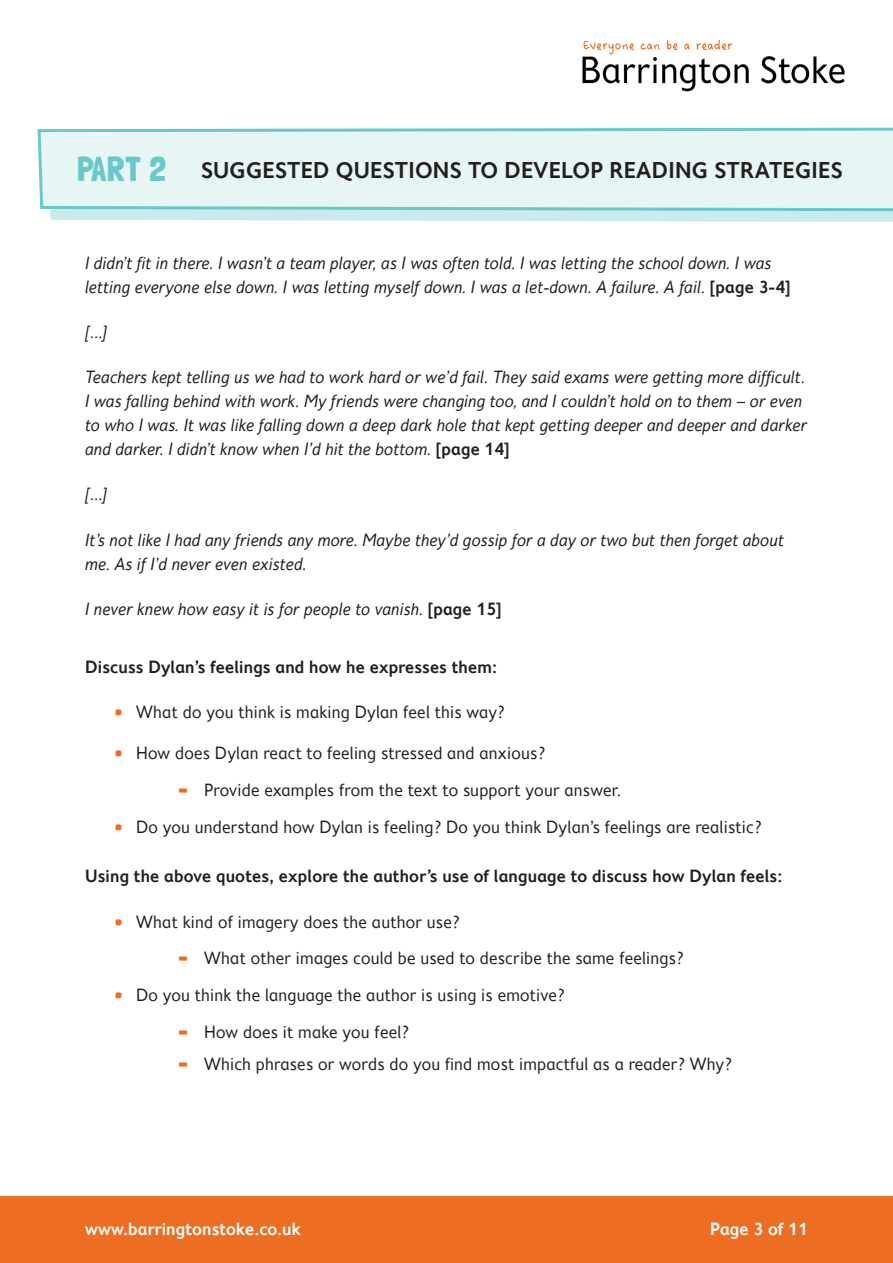
<style>
.page{position:relative;width:893px;height:1263px;background:#fff}
.page>*{position:absolute;margin:0;border:0;box-sizing:border-box;transform-origin:0 0}
.Part_Header{font:600 23.25px "Fiendstar";color:#231f20}
.Book_extract{font:italic 18px/24px "Fiendstar";color:#231f20}
.t1{font:18px "Fiendstar";color:#231f20}
.Text_Semibold{font:600 18px "Fiendstar";color:#231f20}
.t2{font:600 18px "Fiendstar";color:#fff}
.s1{font-family:"Londrina Solid";font-weight:400;font-size:34.5px;color:#69c8c9}
.s2{font-weight:600;font-style:normal}
.s3{font-family:"Londrina Solid";font-size:31.5px;color:#ed6e23}
.s4{font-family:"Londrina Solid";font-size:21px;color:#ed6e23}
</style>
<div class="page">
<div style="left:0;top:1196px;width:893px;height:67px;background:#ed6e23"></div>
<img style="left:582px;top:39px;width:263px;height:53px">
<div style="left:48px;top:138px;width:845px;height:84px;background:#caebec"></div>
<svg style="left:37px;top:127px;width:856px;height:86px;background:#def1f1"></svg>
<p class="Part_Header" style="left:77px;top:157px;width:767px"><span class="s1">PART 2</span> SUGGESTED QUESTIONS TO DEVELOP READING STRATEGIES</p>
<p class="Book_extract" style="left:85px;top:251px;width:707px">I didn’t fit in there. I wasn’t a team player, as I was often told. I was letting the school down. I was letting everyone else down. I was letting myself down. I was a let-down. A failure. A fail. <span class="s2">[page 3-4]</span></p>
<p class="Book_extract" style="left:85px;top:320px;width:24px">[…]</p>
<p class="Book_extract" style="left:85px;top:365px;width:723px">Teachers kept telling us we had to work hard or we’d fail. They said exams were getting more difficult.<br>I was falling behind with work. My friends were changing too, and I couldn’t hold on to them – or even to who I was. It was like falling down a deep dark hole that kept getting deeper and deeper and darker and darker. I didn’t know when I’d hit the bottom. <span class="s2">[page 14]</span></p>
<p class="Book_extract" style="left:85px;top:482px;width:24px">[…]</p>
<p class="Book_extract" style="left:85px;top:528px;width:701px">It’s not like I had any friends any more. Maybe they’d gossip for a day or two but then forget about me. As if I’d never even existed.</p>
<p class="Book_extract" style="left:85px;top:597px;width:418px">I never knew how easy it is for people to vanish. <span class="s2">[page 15]</span></p>
<p class="Text_Semibold" style="left:85px;top:657px;width:414px">Discuss Dylan’s feelings and how he expresses them:</p>
<p class="t1" style="left:115px;top:702px;width:392px"><span class="s3">•</span> What do you think is making Dylan feel this way?</p>
<p class="t1" style="left:115px;top:743px;width:432px"><span class="s3">•</span> How does Dylan react to feeling stressed and anxious?</p>
<p class="t1" style="left:179px;top:780px;width:444px"><span class="s4">–</span> Provide examples from the text to support your answer.</p>
<p class="t1" style="left:115px;top:817px;width:648px"><span class="s3">•</span> Do you understand how Dylan is feeling? Do you think Dylan’s feelings are realistic?</p>
<p class="Text_Semibold" style="left:85px;top:866px;width:699px">Using the above quotes, explore the author’s use of language to discuss how Dylan feels:</p>
<p class="t1" style="left:115px;top:912px;width:346px"><span class="s3">•</span> What kind of imagery does the author use?</p>
<p class="t1" style="left:179px;top:948px;width:507px"><span class="s4">–</span> What other images could be used to describe the same feelings?</p>
<p class="t1" style="left:115px;top:985px;width:451px"><span class="s3">•</span> Do you think the language the author is using is emotive?</p>
<p class="t1" style="left:179px;top:1022px;width:232px"><span class="s4">–</span> How does it make you feel?</p>
<p class="t1" style="left:179px;top:1054px;width:555px"><span class="s4">–</span> Which phrases or words do you find most impactful as a reader? Why?</p>
<p class="t2" style="left:85px;top:1218px;width:217px">www.barringtonstoke.co.uk</p>
<p class="t2" style="left:710px;top:1218px;width:99px">Page 3 of 11</p>
</div>
